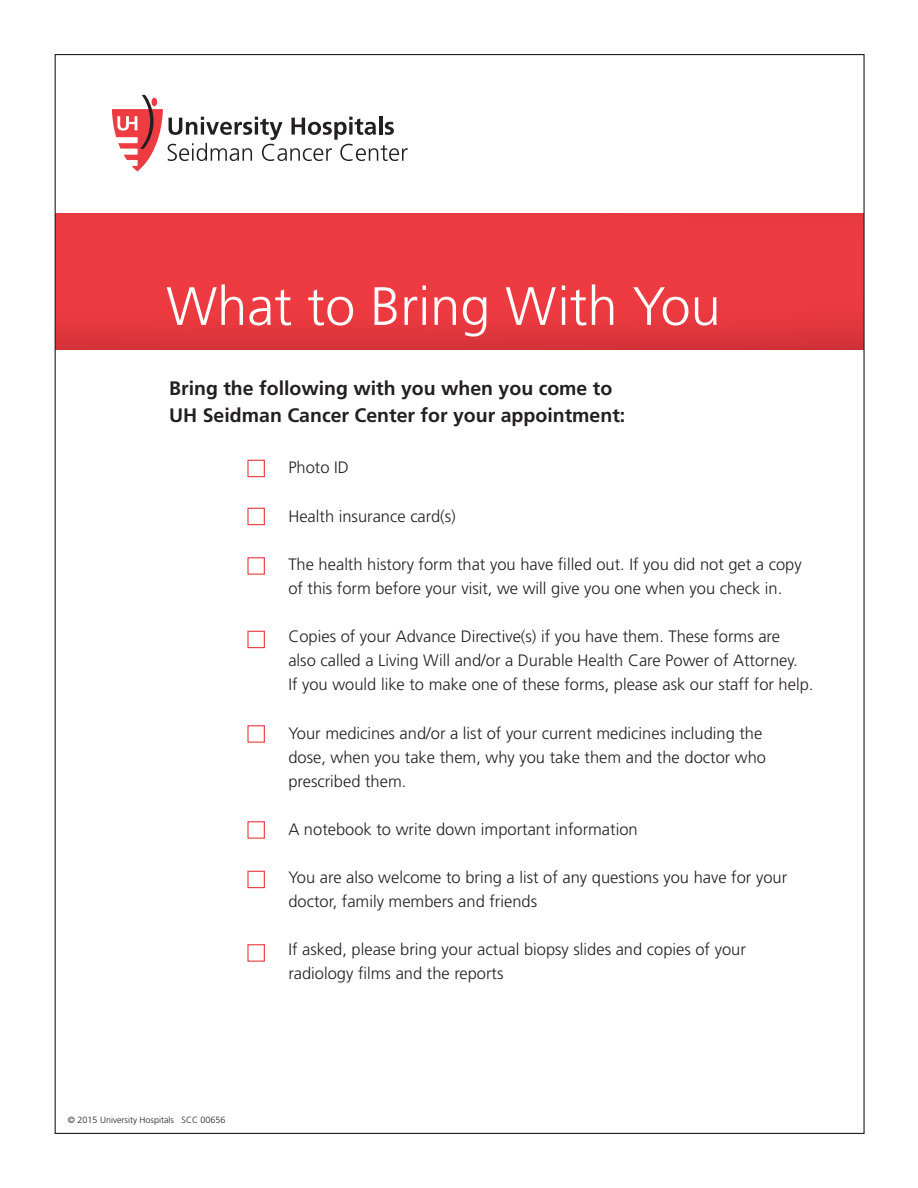
<style>
.page{position:relative;width:918px;height:1188px;background:#fff}
.page>*{position:absolute;margin:0;border:0;box-sizing:border-box;transform-origin:0 0}
.t1{font:300 54px "Frutiger LT Std";color:#fff}
.t2{font:700 19.5px/27px "Frutiger LT Std";color:#231f20}
.t3{font:300 16.5px/24px "Frutiger LT Std";color:#231f20}
.t4{font:300 9px "Frutiger LT Std";color:#231f20}
</style>
<div class="page">
<img style="left:57px;top:214px;width:551px;height:136px">
<img style="left:608px;top:214px;width:255px;height:136px">
<svg style="left:112px;top:95px;width:296px;height:76px"></svg>
<div style="left:247px;top:460px;width:18px;height:17px;border:1px solid #ee3a41"></div>
<div style="left:247px;top:631px;width:18px;height:17px;border:1px solid #ee3a41"></div>
<div style="left:247px;top:557px;width:18px;height:18px;border:1px solid #ee3a41"></div>
<div style="left:247px;top:508px;width:18px;height:17px;border:1px solid #ee3a41"></div>
<div style="left:247px;top:725px;width:18px;height:18px;border:1px solid #ee3a41"></div>
<div style="left:247px;top:871px;width:18px;height:17px;border:1px solid #ee3a41"></div>
<div style="left:247px;top:821px;width:18px;height:18px;border:1px solid #ee3a41"></div>
<div style="left:247px;top:944px;width:18px;height:18px;border:1px solid #ee3a41"></div>
<h1 class="t1" style="left:166px;top:276px;width:556px">What to Bring With You</h1>
<p class="t2" style="left:169px;top:375px;width:458px">Bring the following with you when you come to<br>UH Seidman Cancer Center for your appointment:</p>
<p class="t4" style="left:68px;top:1115px;width:159px">© 2015 University Hospitals SCC 00656</p>
<p class="t3" style="left:288px;top:456px;width:62px">Photo ID</p>
<p class="t3" style="left:288px;top:504px;width:169px">Health insurance card(s)</p>
<p class="t3" style="left:288px;top:552px;width:515px">The health history form that you have filled out. If you did not get a copy of this form before your visit, we will give you one when you check in.</p>
<p class="t3" style="left:288px;top:625px;width:527px">Copies of your Advance Directive(s) if you have them. These forms are<br>also called a Living Will and/or a Durable Health Care Power of Attorney.<br>If you would like to make one of these forms, please ask our staff for help.</p>
<p class="t3" style="left:288px;top:721px;width:479px">Your medicines and/or a list of your current medicines including the dose, when you take them, why you take them and the doctor who prescribed them.</p>
<p class="t3" style="left:288px;top:817px;width:351px">A notebook to write down important information</p>
<p class="t3" style="left:288px;top:866px;width:500px">You are also welcome to bring a list of any questions you have for your doctor, family members and friends</p>
<p class="t3" style="left:288px;top:938px;width:459px">If asked, please bring your actual biopsy slides and copies of your radiology films and the reports</p>
</div>
